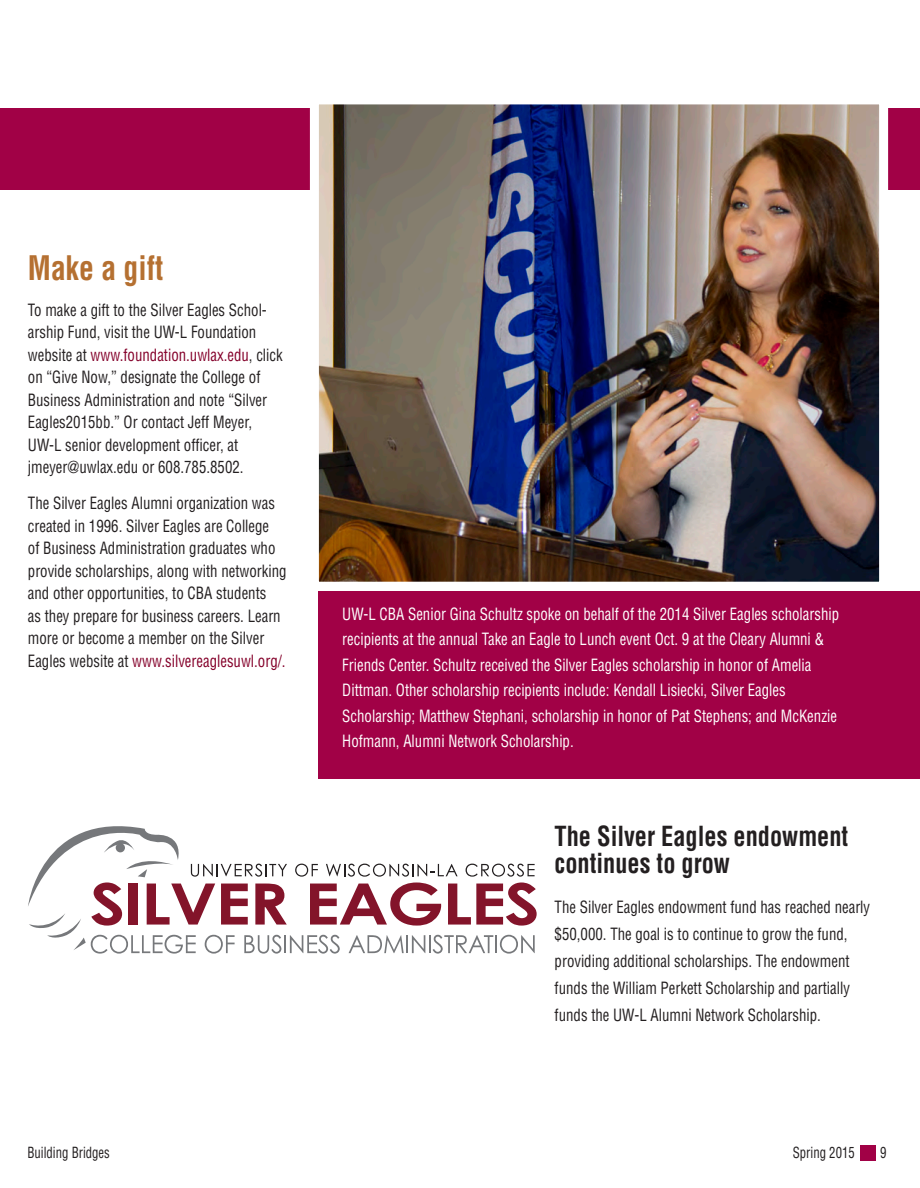
<style>
.page{position:relative;width:920px;height:1188px;background:#fff}
.page>*{position:absolute;margin:0;border:0;box-sizing:border-box;transform-origin:0 0}
.t1{font:700 condensed 33px "Helvetica LT Std";color:#b57031;scale:.9 1}
.t2{font:700 condensed 27px/27px "Helvetica LT Std";color:#231f20;scale:.9 1}
.t3{font:condensed 16.5px/22.5px "Helvetica LT Std";color:#231f20;scale:.9 1}
.t4{font:condensed 16.5px/25.5px "Helvetica LT Std";color:#fff;scale:.9 1}
.t5{font:condensed 15px "Helvetica LT Std";color:#231f20;scale:.85 1}
.s1{color:#84012a}
</style>
<div class="page">
<div style="left:318px;top:591px;width:602px;height:188px;background:#a10146"></div>
<div style="left:0;top:109px;width:920px;height:81px;background:#a10146"></div>
<div style="left:860px;top:1146px;width:15px;height:15px;background:#a10146"></div>
<img style="left:320px;top:105px;width:558px;height:476px">
<div style="left:310px;top:95px;width:578px;height:496px;border:9px solid #fff"></div>
<svg style="left:28px;top:826px;width:508px;height:127px"></svg>
<p class="t1" style="left:28px;top:247px;width:152px">Make a gift</p>
<p class="t3" style="left:28px;top:298px;width:285px">To make a gift to the Silver Eagles Schol&shy;arship Fund, visit the UW-L Foundation website at <span class="s1">www.foundation.uwlax.edu</span>, click on “Give Now,” designate the College of Business Administration and note “Silver Eagles2015bb.” Or contact Jeff Meyer, UW-L senior development officer, at jmeyer@uwlax.edu or 608.785.8502.</p>
<p class="t3" style="left:28px;top:492px;width:289px">The Silver Eagles Alumni organization was created in 1996. Silver Eagles are College<br>of Business Administration graduates who provide scholarships, along with networking and other opportunities, to CBA students<br>as they prepare for business careers. Learn more or become a member on the Silver Eagles website at <span class="s1">www.silvereaglesuwl.org/.</span></p>
<p class="t4" style="left:342px;top:601px;width:553px">UW-L CBA Senior Gina Schultz spoke on behalf of the 2014 Silver Eagles scholarship recipients at the annual Take an Eagle to Lunch event Oct. 9 at the Cleary Alumni &amp; Friends Center. Schultz received the Silver Eagles scholarship in honor of Amelia Dittman. Other scholarship recipients include: Kendall Lisiecki, Silver Eagles Scholarship; Matthew Stephani, scholarship in honor of Pat Stephens; and McKenzie Hofmann, Alumni Network Scholarship.</p>
<p class="t2" style="left:554px;top:822px;width:328px">The Silver Eagles endowment continues to grow</p>
<p class="t3" style="left:554px;top:893px;width:352px;line-height:27px">The Silver Eagles endowment fund has reached nearly $50,000. The goal is to continue to grow the fund, providing additional scholarships. The endowment funds the William Perkett Scholarship and partially funds the UW-L Alumni Network Scholarship.</p>
<p class="t5" style="left:27px;top:1143px;width:99px">Building Bridges</p>
<p class="t5" style="left:793px;top:1143px;width:74px">Spring 2015</p>
<p class="t5" style="left:880px;top:1143px;width:9px">9</p>
</div>
